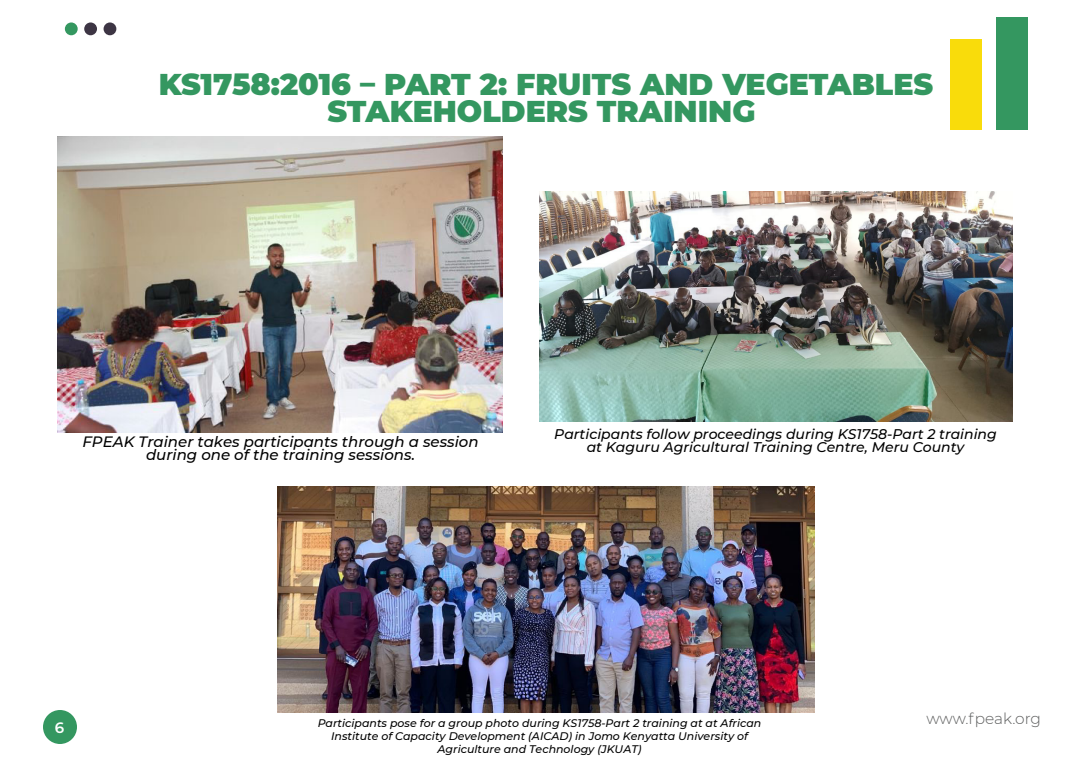
<style>
.page{position:relative;width:1092px;height:768px;background:#fff}
.page>*{position:absolute;margin:0;border:0;box-sizing:border-box;transform-origin:0 0}
.t1{font:900 30px/27px "Montserrat";color:#349760;text-align:center}
.t2{font:300 15.4px "Montserrat";color:#5d5e5e}
.t3{font:italic 500 15px/13px "Montserrat";color:#000;text-align:center}
.t4{font:600 15px "Montserrat";color:#fff}
.t5{font:italic 500 14px/13px "Montserrat";color:#000;text-align:center}
.t6{font:italic 500 11px/13px "Montserrat";color:#000;text-align:center}
</style>
<div class="page">
<div style="left:997px;top:17px;width:31px;height:112px;background:#349760"></div>
<div style="left:951px;top:39px;width:31px;height:90px;background:#f9dc0b"></div>
<div style="left:65px;top:22px;width:13px;height:13px;background:#349760;border-radius:50%"></div>
<div style="left:84px;top:22px;width:13px;height:13px;background:#3d3544;border-radius:50%"></div>
<div style="left:104px;top:22px;width:12px;height:13px;background:#3d3544;border-radius:50%"></div>
<div style="left:43px;top:710px;width:34px;height:34px;background:#349760;border-radius:50%"></div>
<img style="left:58px;top:136px;width:445px;height:297px">
<img style="left:539px;top:192px;width:474px;height:230px">
<img style="left:278px;top:486px;width:536px;height:226px">
<h1 class="t1" style="left:159px;top:69px;width:776px">KS1758:2016 – PART 2: FRUITS AND VEGETABLES<br>STAKEHOLDERS TRAINING</h1>
<h3 class="t3" style="left:82px;top:435px;width:398px">FPEAK Trainer takes participants through a session during one of the training sessions.</h3>
<p class="t5" style="left:554px;top:427px;width:444px">Participants follow proceedings during KS1758-Part 2 training at Kaguru Agricultural Training Centre, Meru County</p>
<h3 class="t4" style="left:55px;top:717px;width:11px">6</h3>
<p class="t6" style="left:318px;top:717px;width:445px">Participants pose for a group photo during KS1758-Part 2 training at at African<br>Institute of Capacity Development (AICAD) in Jomo Kenyatta University of<br>Agriculture and Technology (JKUAT)</p>
<h2 class="t2" style="left:926px;top:708px;width:116px">www.fpeak.org</h2>
</div>
